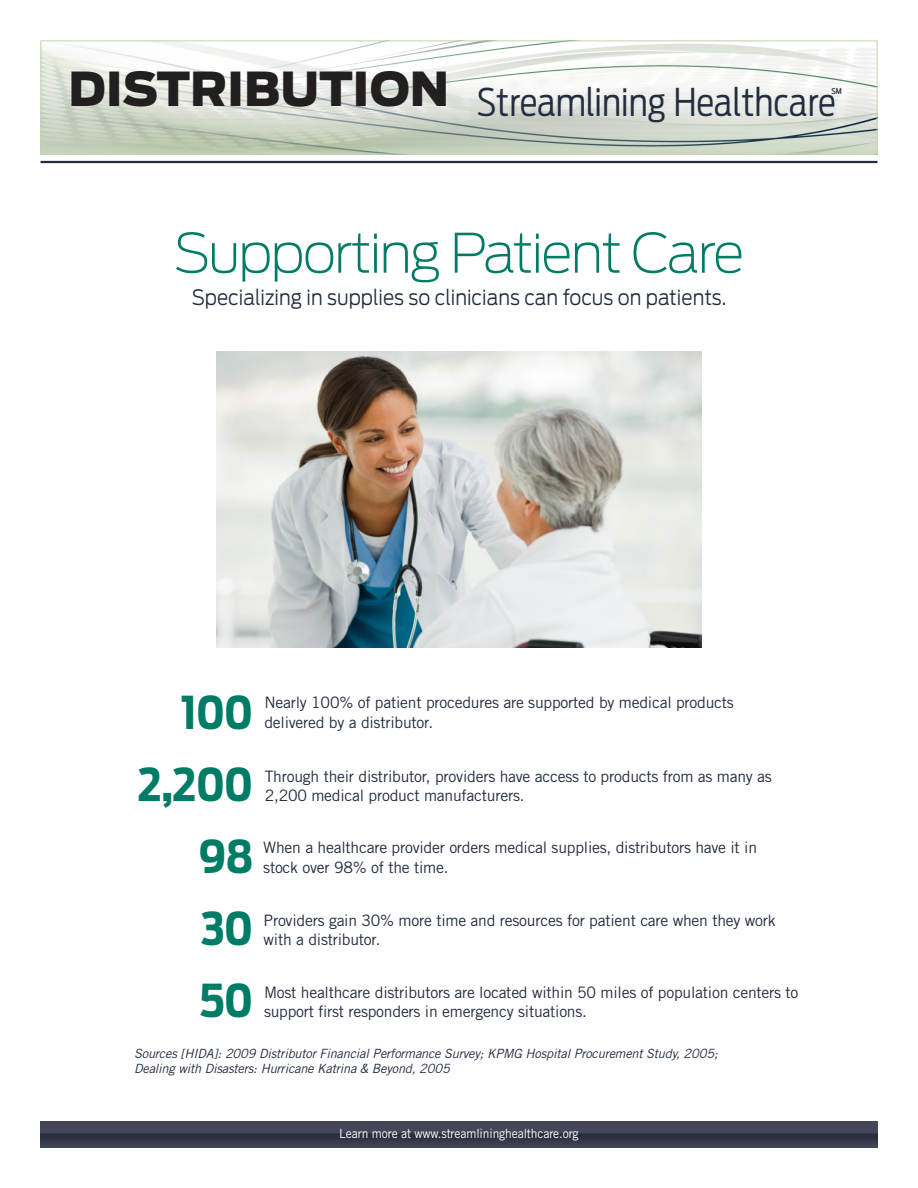
<style>
.page{position:relative;width:918px;height:1188px;background:#fff}
.page>*{position:absolute;margin:0;border:0;box-sizing:border-box;transform-origin:0 0}
.t1{font:200 54px "Antenna";letter-spacing:-.04em;color:#007c66}
.t2{font:700 45px "Antenna Cond";letter-spacing:-.015em;color:#007c66}
.t3{font:300 37.95px "Antenna Cond";color:#232d3f}
.t4{font:300 21px "Antenna";color:#232d3f;scale:.9 1}
.t5{font:15.75px/19.5px "Trade Gothic LT Std";letter-spacing:-.015em;color:#232d3f}
.t6{font:italic 12.75px/15px "Trade Gothic LT Std";letter-spacing:-.015em;color:#232d3f}
.t7{font:12.75px "Trade Gothic LT Std";letter-spacing:-.01em;color:#fff;scale:.95 1}
.t8{font:500 7.8px "Antenna Cond";color:#232d3f}
</style>
<div class="page">
<img style="left:42px;top:40px;width:836px;height:115px">
<div style="left:40px;top:40px;width:837px;height:115px;border:1px solid #c0d5aa"></div>
<hr style="left:40px;top:161px;width:838px;height:2px;background:#232d3f">
<img style="left:40px;top:1122px;width:838px;height:26px">
<img style="left:216px;top:351px;width:486px;height:297px">
<h3 class="t3" style="left:68px;top:80px;width:769px"><sup>DISTRIBUTION</sup> Streamlining Healthcare</h3>
<p class="t8" style="left:832px;top:87px;width:12px">SM</p>
<p class="t1" style="left:173px;top:221px;width:573px">Supporting Patient Care</p>
<p class="t4" style="left:192px;top:284px;width:595px">Specializing in supplies so clinicians can focus on patients.</p>
<p class="t2" style="left:181px;top:686px;width:74px">100</p>
<p class="t2" style="left:138px;top:758px;width:117px">2,200</p>
<p class="t2" style="left:199px;top:830px;width:56px">98</p>
<p class="t2" style="left:201px;top:902px;width:54px">30</p>
<p class="t2" style="left:200px;top:974px;width:55px">50</p>
<p class="t5" style="left:264px;top:693px;width:471px">Nearly 100% of patient procedures are supported by medical products delivered by a distributor.</p>
<p class="t5" style="left:265px;top:766px;width:509px">Through their distributor, providers have access to products from as many as<br>2,200 medical product manufacturers.</p>
<p class="t5" style="left:263px;top:838px;width:495px">When a healthcare provider orders medical supplies, distributors have it in stock over 98% of the time.</p>
<p class="t5" style="left:264px;top:910px;width:514px">Providers gain 30% more time and resources for patient care when they work with a distributor.</p>
<p class="t5" style="left:264px;top:982px;width:536px">Most healthcare distributors are located within 50 miles of population centers to support first responders in emergency situations.</p>
<p class="t6" style="left:134px;top:1046px;width:585px">Sources [HIDA]: 2009 Distributor Financial Performance Survey; KPMG Hospital Procurement Study, 2005;<br>Dealing with Disasters: Hurricane Katrina &amp; Beyond, 2005</p>
<p class="t7" style="left:339px;top:1126px;width:253px">Learn more at www.streamlininghealthcare.org</p>
</div>
